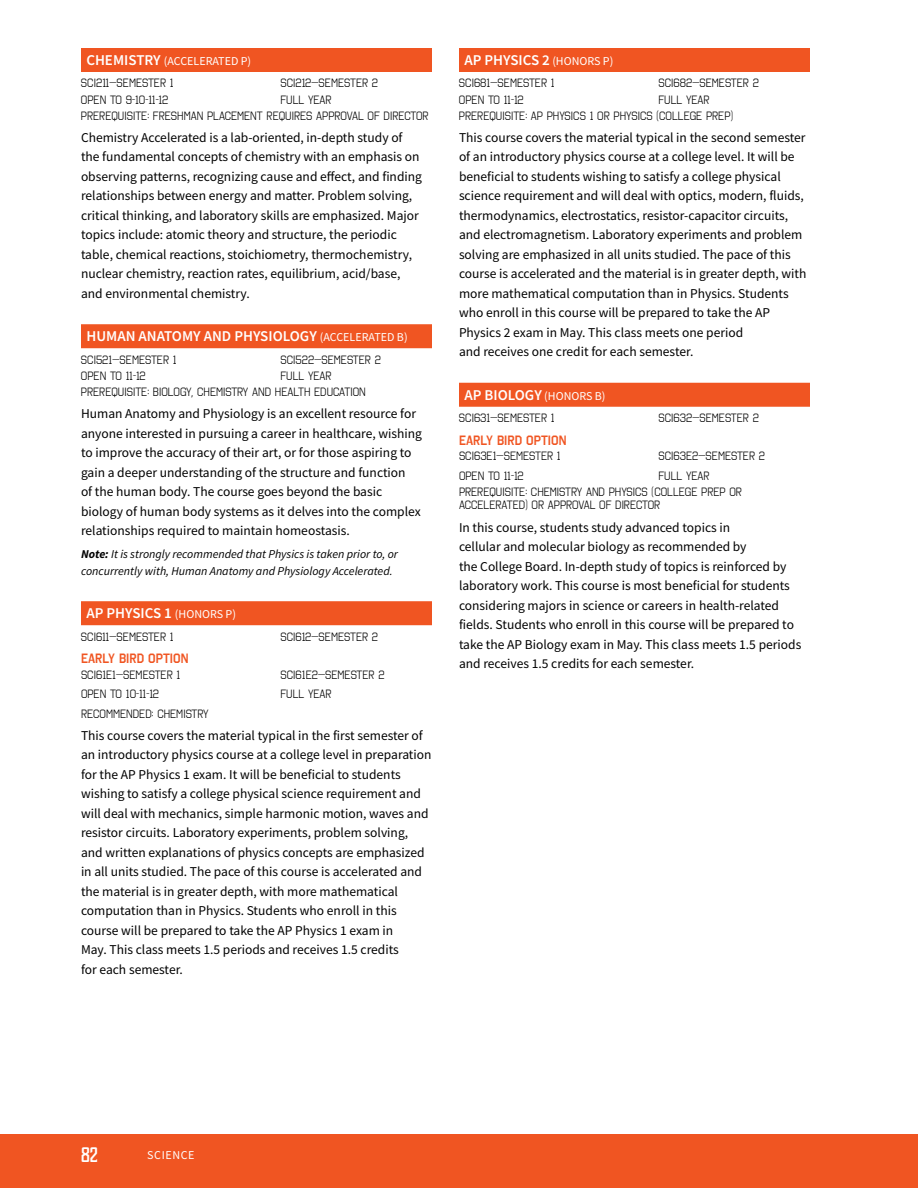
<style>
.page{position:relative;width:918px;height:1188px;background:#fff}
.page>*{position:absolute;margin:0;border:0;box-sizing:border-box;transform-origin:0 0}
.t1{font:19.5px "Boucherie Block";color:#fff}
.t2{font:600 15px "Source Sans Pro";color:#fff}
.t3{font:13.5px/19.5px "Source Sans Pro";color:#000}
.t4{font:13.5px "Octin College Sb";color:#f05522}
.t5{font:12px/16.2px "Octin College Bk";color:#000}
.t6{font:italic 12px/16.5px "Source Sans Pro";color:#000}
.t7{font:12px "Source Sans Pro";color:#fff}
.t8{font:12px "Source Sans Pro";letter-spacing:.05em;color:#fff}
.s1{font-weight:600;font-size:15px}
.s2{font-weight:400;font-size:12px}
.s3{font-weight:700}
</style>
<div class="page">
<div style="left:81px;top:48px;width:351px;height:24px;background:#f05522"></div>
<div style="left:81px;top:324px;width:351px;height:24px;background:#f05522"></div>
<div style="left:81px;top:601px;width:351px;height:24px;background:#f05522"></div>
<div style="left:459px;top:48px;width:351px;height:24px;background:#f05522"></div>
<div style="left:459px;top:383px;width:351px;height:24px;background:#f05522"></div>
<div style="left:0;top:1134px;width:918px;height:54px;background:#f05522"></div>
<p class="t7" style="left:86px;top:54px;width:166px"><span class="s1">CHEMISTRY</span> (ACCELERATED P)</p>
<p class="t5" style="left:81px;top:75px;width:94px">SCI211–SEMESTER 1</p>
<p class="t5" style="left:280px;top:75px;width:99px">SCI212–SEMESTER 2</p>
<p class="t5" style="left:81px;top:91px;width:89px">OPEN TO 9-10-11-12</p>
<p class="t5" style="left:81px;top:91px;width:349px;text-indent:200px">FULL YEAR<br>PREREQUISITE: FRESHMAN PLACEMENT REQUIRES APPROVAL OF DIRECTOR</p>
<p class="t3" style="left:81px;top:128px;width:343px">Chemistry Accelerated is a lab-oriented, in-depth study of the fundamental concepts of chemistry with an emphasis on observing patterns, recognizing cause and effect, and finding relationships between energy and matter. Problem solving, critical thinking, and laboratory skills are emphasized. Major topics include: atomic theory and structure, the periodic table, chemical reactions, stoichiometry, thermochemistry, nuclear chemistry, reaction rates, equilibrium, acid/base, and environmental chemistry.</p>
<p class="t2" style="left:86px;top:327px;width:323px">HUMAN ANATOMY AND PHYSIOLOGY <span class="s2">(ACCELERATED B)</span></p>
<p class="t5" style="left:81px;top:351px;width:97px">SCI521–SEMESTER 1</p>
<p class="t5" style="left:280px;top:351px;width:102px">SCI522–SEMESTER 2</p>
<p class="t5" style="left:81px;top:367px;width:66px">OPEN TO 11-12</p>
<p class="t5" style="left:81px;top:367px;width:286px;text-indent:200px">FULL YEAR<br>PREREQUISITE: BIOLOGY, CHEMISTRY AND HEALTH EDUCATION</p>
<p class="t3" style="left:81px;top:404px;width:343px">Human Anatomy and Physiology is an excellent resource for anyone interested in pursuing a career in healthcare, wishing to improve the accuracy of their art, or for those aspiring to gain a deeper understanding of the structure and function<br>of the human body. The course goes beyond the basic biology of human body systems as it delves into the complex relationships required to maintain homeostasis.</p>
<p class="t6" style="left:81px;top:546px;width:318px"><span class="s3">Note:</span> It is strongly recommended that Physics is taken prior to, or concurrently with, Human Anatomy and Physiology Accelerated.</p>
<p class="t2" style="left:86px;top:604px;width:151px">AP PHYSICS 1 <span class="s2">(HONORS P)</span></p>
<p class="t5" style="left:81px;top:628px;width:94px">SCI611–SEMESTER 1</p>
<p class="t5" style="left:280px;top:628px;width:99px">SCI612–SEMESTER 2</p>
<p class="t4" style="left:81px;top:651px;width:109px">EARLY BIRD OPTION</p>
<p class="t5" style="left:81px;top:666px;width:101px">SCI61E1–SEMESTER 1</p>
<p class="t5" style="left:280px;top:666px;width:106px">SCI61E2–SEMESTER 2</p>
<p class="t5" style="left:81px;top:686px;width:80px">OPEN TO 10-11-12</p>
<p class="t5" style="left:280px;top:686px;width:53px">FULL YEAR</p>
<p class="t5" style="left:81px;top:705px;width:129px">RECOMMENDED: CHEMISTRY</p>
<p class="t3" style="left:81px;top:725px;width:352px">This course covers the material typical in the first semester of an introductory physics course at a college level in preparation for the AP Physics 1 exam. It will be beneficial to students wishing to satisfy a college physical science requirement and will deal with mechanics, simple harmonic motion, waves and resistor circuits. Laboratory experiments, problem solving, and written explanations of physics concepts are emphasized in all units studied. The pace of this course is accelerated and the material is in greater depth, with more mathematical computation than in Physics. Students who enroll in this course will be prepared to take the AP Physics 1 exam in<br>May. This class meets 1.5 periods and receives 1.5 credits<br>for each semester.</p>
<p class="t2" style="left:464px;top:50px;width:150px">AP PHYSICS 2 <span class="s2">(HONORS P)</span></p>
<p class="t5" style="left:459px;top:75px;width:97px">SCI681–SEMESTER 1</p>
<p class="t5" style="left:658px;top:75px;width:102px">SCI682–SEMESTER 2</p>
<p class="t5" style="left:459px;top:91px;width:66px">OPEN TO 11-12</p>
<p class="t5" style="left:459px;top:91px;width:276px;text-indent:200px">FULL YEAR<br>PREREQUISITE: AP PHYSICS 1 OR PHYSICS (COLLEGE PREP)</p>
<p class="t3" style="left:459px;top:128px;width:349px">This course covers the material typical in the second semester of an introductory physics course at a college level. It will be beneficial to students wishing to satisfy a college physical science requirement and will deal with optics, modern, fluids, thermodynamics, electrostatics, resistor-capacitor circuits, and electromagnetism. Laboratory experiments and problem solving are emphasized in all units studied. The pace of this course is accelerated and the material is in greater depth, with more mathematical computation than in Physics. Students who enroll in this course will be prepared to take the AP Physics 2 exam in May. This class meets one period<br>and receives one credit for each semester.</p>
<p class="t2" style="left:464px;top:385px;width:143px">AP BIOLOGY <span class="s2">(HONORS B)</span></p>
<p class="t5" style="left:459px;top:410px;width:97px">SCI631–SEMESTER 1</p>
<p class="t5" style="left:658px;top:410px;width:102px">SCI632–SEMESTER 2</p>
<p class="t4" style="left:459px;top:432px;width:109px">EARLY BIRD OPTION</p>
<p class="t5" style="left:459px;top:448px;width:103px">SCI63E1–SEMESTER 1</p>
<p class="t5" style="left:658px;top:448px;width:108px">SCI63E2–SEMESTER 2</p>
<p class="t5" style="left:459px;top:467px;width:66px">OPEN TO 11-12</p>
<p class="t5" style="left:459px;top:467px;width:284px;text-indent:200px">FULL YEAR<br>PREREQUISITE: CHEMISTRY AND PHYSICS (COLLEGE PREP OR</p>
<p class="t5" style="left:459px;top:497px;width:203px">ACCELERATED) OR APPROVAL OF DIRECTOR</p>
<p class="t3" style="left:459px;top:517px;width:344px">In this course, students study advanced topics in<br>cellular and molecular biology as recommended by<br>the College Board. In-depth study of topics is reinforced by laboratory work. This course is most beneficial for students considering majors in science or careers in health-related fields. Students who enroll in this course will be prepared to take the AP Biology exam in May. This class meets 1.5 periods and receives 1.5 credits for each semester.</p>
<h1 class="t1" style="left:81px;top:1143px;width:18px">82</h1>
<p class="t8" style="left:147px;top:1148px;width:49px">SCIENCE</p>
</div>
